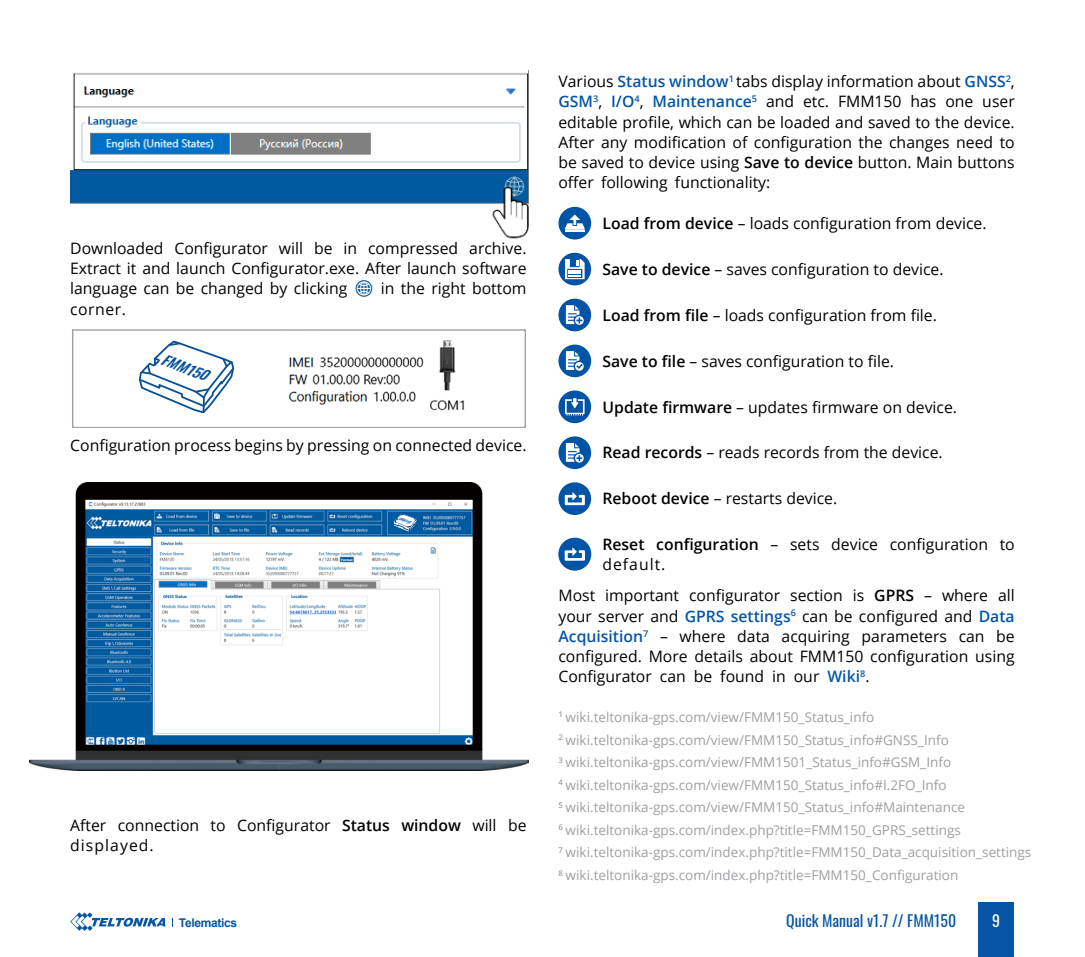
<style>
.page{position:relative;width:1085px;height:957px;background:#fff}
.page>*{position:absolute;margin:0;border:0;box-sizing:border-box;transform-origin:0 0}
.t1{font:15.75px/20.2px "Open Sans";color:#000}
.t2{font:600 15.75px "Open Sans";color:#0655a5}
.t3{font:600 15.75px "Open Sans";color:#000}
.t4{font:15.75px "Oswald";color:#0655a5}
.t5{font:15.75px/20.2px "Open Sans";letter-spacing:.065em;color:#000}
.t6{font:15.75px "Oswald";color:#fff}
.t7{font:italic 500 14.17px "Oswald";color:#075097;scale:1.07 1}
.t8{font:13.5px "Open Sans";color:#9d9fa2}
.t9{font:700 11.92px "Arial";letter-spacing:-.025em;color:#0656a5}
.t10{font:600 9.22px "Open Sans";color:#0655a5}
.t11{font:600 7.88px "Open Sans";color:#9d9fa2}
.t12{font:italic 500 3.6px "Oswald";color:#075097;scale:1.07 1}
.s1{font-weight:400;color:#000}
.s2{font-weight:600;color:#0655a5}
.s3{font-weight:600}
</style>
<div class="page">
<div style="left:978px;top:902px;width:35px;height:55px;background:#0655a5"></div>
<svg style="left:70px;top:912px;width:95px;height:19px"></svg>
<img style="left:70px;top:73px;width:458px;height:166px">
<img style="left:72px;top:329px;width:454px;height:99px">
<div style="left:129px;top:337px;width:115px;height:79px;background:#fff"></div>
<svg style="left:139px;top:340px;width:95px;height:73px"></svg>
<div style="left:558px;top:207px;width:33px;height:32px;background:#0054a6;border-radius:50%"></div>
<svg style="left:565px;top:214px;width:19px;height:18px"></svg>
<div style="left:558px;top:253px;width:33px;height:32px;background:#0054a6;border-radius:50%"></div>
<svg style="left:565px;top:259px;width:19px;height:20px"></svg>
<div style="left:558px;top:299px;width:33px;height:32px;background:#0054a6;border-radius:50%"></div>
<svg style="left:566px;top:305px;width:17px;height:20px"></svg>
<div style="left:558px;top:344px;width:33px;height:33px;background:#0054a6;border-radius:50%"></div>
<svg style="left:566px;top:351px;width:17px;height:20px"></svg>
<div style="left:558px;top:390px;width:33px;height:33px;background:#0054a6;border-radius:50%"></div>
<svg style="left:565px;top:398px;width:19px;height:17px"></svg>
<svg style="left:558px;top:436px;width:33px;height:33px"></svg>
<svg style="left:566px;top:443px;width:17px;height:19px"></svg>
<div style="left:558px;top:482px;width:33px;height:33px;background:#0054a6;border-radius:50%"></div>
<svg style="left:564px;top:492px;width:20px;height:13px"></svg>
<div style="left:558px;top:538px;width:33px;height:32px;background:#0054a6;border-radius:50%"></div>
<svg style="left:564px;top:547px;width:21px;height:14px"></svg>
<img style="left:29px;top:482px;width:499px;height:288px">
<svg style="left:393px;top:514px;width:24px;height:18px"></svg>
<p class="t1" style="left:174px;top:237px;width:95px">Configurator</p>
<p class="t1" style="left:70px;top:237px;width:95px">Downloaded</p>
<p class="t1" style="left:70px;top:258px;width:458px">Extract it and launch Configurator.exe. After launch software</p>
<p class="t1" style="left:381px;top:278px;width:147px">in the right bottom</p>
<p class="t1" style="left:279px;top:237px;width:26px">will</p>
<p class="t1" style="left:314px;top:237px;width:20px">be</p>
<p class="t1" style="left:368px;top:237px;width:92px">compressed</p>
<p class="t1" style="left:469px;top:237px;width:59px">archive.</p>
<p class="t1" style="left:343px;top:237px;width:15px">in</p>
<p class="t1" style="left:70px;top:278px;width:279px">language can be changed by clicking corner.</p>
<p class="t7" style="left:164px;top:352px;width:47px;rotate:21deg">FMM150</p>
<p class="t1" style="left:70px;top:434px;width:458px">Configuration process begins by pressing on connected device.</p>
<p class="t12" style="left:399px;top:516px;width:13px;rotate:21deg">FMM150</p>
<p class="t5" style="left:70px;top:815px;width:85px">After displayed.</p>
<p class="t1" style="left:118px;top:815px;width:83px">connection</p>
<p class="t1" style="left:211px;top:815px;width:17px">to</p>
<p class="t1" style="left:237px;top:815px;width:95px">Configurator</p>
<p class="t3" style="left:342px;top:814px;width:49px">Status</p>
<p class="t3" style="left:401px;top:814px;width:61px">window</p>
<p class="t1" style="left:472px;top:815px;width:26px">will</p>
<p class="t1" style="left:508px;top:815px;width:20px">be</p>
<p class="t9" style="left:179px;top:914px;width:60px">Telematics</p>
<p class="t2" style="left:558px;top:70px;width:172px"><span class="s1">Various</span> Status window</p>
<p class="t10" style="left:593px;top:92px;width:7px">3</p>
<p class="t1" style="left:736px;top:71px;width:280px">tabs display information about <span class="s2">GNSS</span> ,</p>
<p class="t10" style="left:1005px;top:72px;width:7px">2</p>
<p class="t10" style="left:728px;top:72px;width:7px">1</p>
<p class="t1" style="left:558px;top:91px;width:458px;text-indent:207px">and<br>editable profile, which can be loaded and saved to the device.<br>After any modification of configuration the changes need to be saved to device using <span class="s3">Save to device</span> button. Main buttons offer following functionality:</p>
<p class="t1" style="left:602px;top:213px;width:385px"><span class="s3">Load from device</span> – loads configuration from device.</p>
<p class="t1" style="left:602px;top:259px;width:342px"><span class="s3">Save to device</span> – saves configuration to device.</p>
<p class="t1" style="left:602px;top:305px;width:336px"><span class="s3">Load from file</span> – loads configuration from file.</p>
<p class="t1" style="left:602px;top:350px;width:293px"><span class="s3">Save to file</span> – saves configuration to file.</p>
<p class="t1" style="left:602px;top:396px;width:356px"><span class="s3">Update firmware</span> – updates firmware on device.</p>
<p class="t1" style="left:602px;top:442px;width:342px"><span class="s3">Read records</span> – reads records from the device.</p>
<p class="t1" style="left:602px;top:488px;width:236px"><span class="s3">Reboot device</span> – restarts device.</p>
<p class="t1" style="left:999px;top:533px;width:17px">to</p>
<p class="t1" style="left:910px;top:91px;width:27px">has</p>
<p class="t2" style="left:652px;top:91px;width:101px">Maintenance</p>
<p class="t1" style="left:982px;top:91px;width:34px">user</p>
<p class="t10" style="left:634px;top:92px;width:7px">4</p>
<p class="t10" style="left:751px;top:92px;width:7px">5</p>
<p class="t2" style="left:558px;top:91px;width:87px">GSM O/ I<span class="s1">, ,</span></p>
<p class="t1" style="left:837px;top:91px;width:65px">FMM150</p>
<p class="t1" style="left:802px;top:91px;width:28px">etc.</p>
<p class="t1" style="left:945px;top:91px;width:30px">one</p>
<p class="t3" style="left:656px;top:533px;width:104px">configuration</p>
<p class="t1" style="left:889px;top:533px;width:100px">configuration</p>
<p class="t1" style="left:831px;top:533px;width:48px">device</p>
<p class="t3" style="left:602px;top:533px;width:44px">Reset</p>
<p class="t5" style="left:602px;top:554px;width:64px">default.</p>
<p class="t1" style="left:790px;top:533px;width:31px">sets</p>
<p class="t1" style="left:770px;top:533px;width:9px">–</p>
<p class="t1" style="left:558px;top:585px;width:38px">Most</p>
<p class="t1" style="left:605px;top:585px;width:75px">important</p>
<p class="t1" style="left:689px;top:585px;width:92px">configurator</p>
<p class="t1" style="left:790px;top:585px;width:54px">section</p>
<p class="t1" style="left:852px;top:585px;width:13px">is</p>
<p class="t3" style="left:874px;top:585px;width:41px">GPRS</p>
<p class="t1" style="left:923px;top:585px;width:9px">–</p>
<p class="t1" style="left:941px;top:585px;width:48px">where</p>
<p class="t1" style="left:997px;top:585px;width:18px">all</p>
<p class="t1" style="left:558px;top:605px;width:234px">your server and <span class="s2">GPRS settings</span></p>
<p class="t1" style="left:802px;top:605px;width:214px">can be configured and <span class="s2">Data</span></p>
<p class="t10" style="left:643px;top:627px;width:7px">7</p>
<p class="t10" style="left:790px;top:606px;width:7px">6</p>
<p class="t2" style="left:558px;top:625px;width:86px">Acquisition</p>
<p class="t1" style="left:996px;top:625px;width:20px">be</p>
<p class="t1" style="left:679px;top:625px;width:48px">where</p>
<p class="t1" style="left:737px;top:625px;width:34px">data</p>
<p class="t1" style="left:781px;top:625px;width:70px">acquiring</p>
<p class="t1" style="left:861px;top:625px;width:87px">parameters</p>
<p class="t1" style="left:958px;top:625px;width:27px">can</p>
<p class="t1" style="left:558px;top:625px;width:458px;text-indent:102px">–<br>configured. More details about FMM150 configuration using</p>
<p class="t10" style="left:860px;top:667px;width:7px">8</p>
<p class="t1" style="left:558px;top:666px;width:95px">Configurator</p>
<p class="t1" style="left:720px;top:666px;width:45px">found</p>
<p class="t1" style="left:693px;top:666px;width:20px">be</p>
<p class="t2" style="left:827px;top:666px;width:44px">Wiki <span class="s1">.</span></p>
<p class="t1" style="left:772px;top:666px;width:15px">in</p>
<p class="t1" style="left:659px;top:666px;width:27px">can</p>
<p class="t1" style="left:793px;top:666px;width:27px">our</p>
<p class="t11" style="left:558px;top:709px;width:6px">1</p>
<p class="t8" style="left:565px;top:708px;width:310px">wiki.teltonika-gps.com/view/FMM150_Status_info</p>
<p class="t11" style="left:558px;top:732px;width:6px">2</p>
<p class="t8" style="left:565px;top:730px;width:384px">wiki.teltonika-gps.com/view/FMM150_Status_info#GNSS_Info</p>
<p class="t11" style="left:558px;top:754px;width:6px">3</p>
<p class="t8" style="left:565px;top:753px;width:387px">wiki.teltonika-gps.com/view/FMM1501_Status_info#GSM_Info</p>
<p class="t11" style="left:558px;top:777px;width:6px">4</p>
<p class="t8" style="left:565px;top:775px;width:382px">wiki.teltonika-gps.com/view/FMM150_Status_info# . 2I FO_Info</p>
<p class="t11" style="left:558px;top:799px;width:6px">5</p>
<p class="t8" style="left:565px;top:798px;width:401px">wiki.teltonika-gps.com/view/FMM150_Status_info#Maintenance</p>
<p class="t11" style="left:558px;top:822px;width:6px">6</p>
<p class="t8" style="left:565px;top:820px;width:397px">wiki.teltonika-gps.com/index.php?title=FMM150_GPRS_settings</p>
<p class="t11" style="left:558px;top:844px;width:6px">7</p>
<p class="t8" style="left:565px;top:843px;width:467px">wiki.teltonika-gps.com/index.php?title=FMM150_Data_acquisition_settings</p>
<p class="t11" style="left:558px;top:867px;width:6px">8</p>
<p class="t8" style="left:565px;top:866px;width:394px">wiki.teltonika-gps.com/index.php?title=FMM150_Configuration</p>
<p class="t4" style="left:786px;top:906px;width:171px">Quick Manual v1.7 // FMM150</p>
<p class="t6" style="left:991px;top:906px;width:9px">9</p>
</div>
